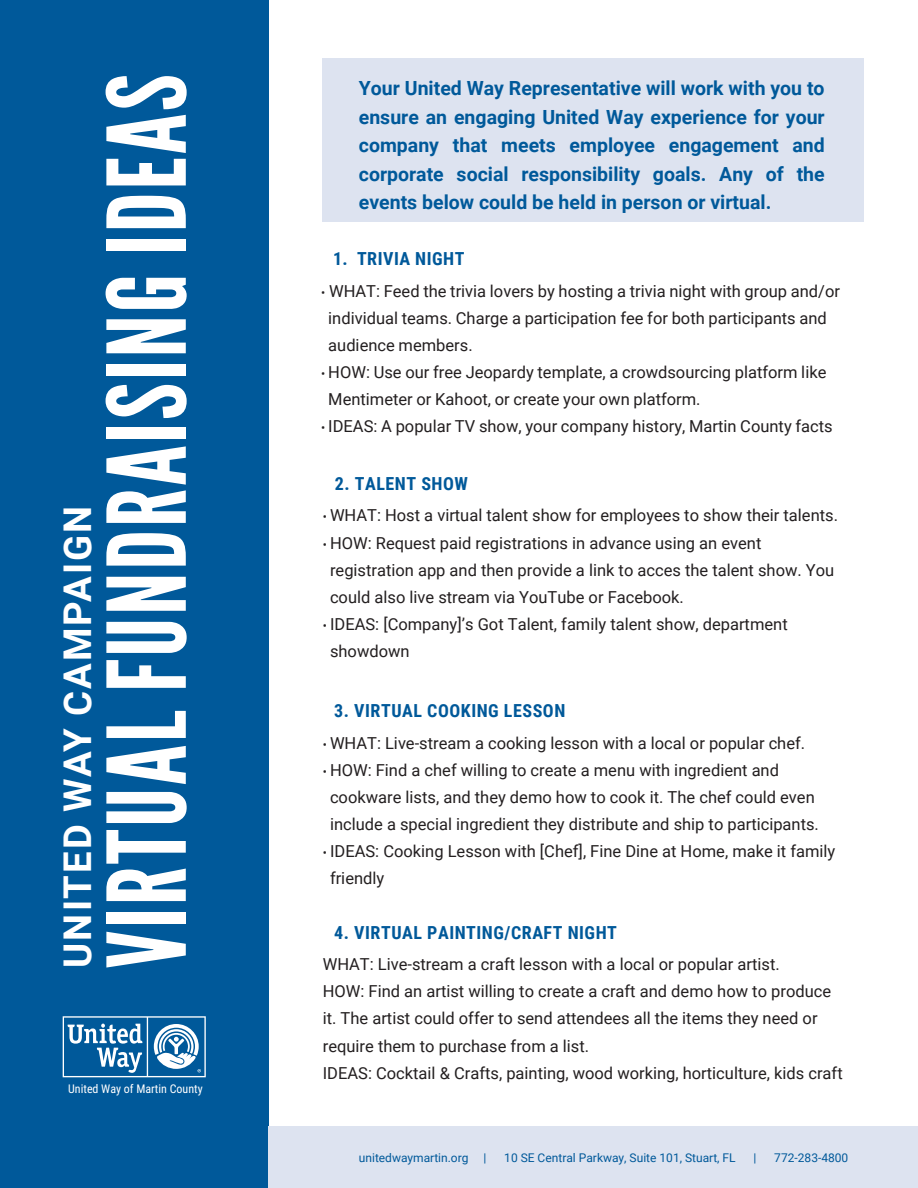
<style>
.page{position:relative;width:918px;height:1188px;background:#fff}
.page>*{position:absolute;margin:0;border:0;box-sizing:border-box;transform-origin:0 0}
.t1{font:108px "League Gothic";letter-spacing:.025em;color:#fff}
.t2{font:700 38.25px "Roboto";letter-spacing:.055em;color:#fff}
.t3{font:700 19.5px/28.5px "Roboto";color:#00599a;text-align:justify}
.t4{font:700 18px "Roboto Condensed";letter-spacing:.03em;color:#00599a}
.t5{font:16.5px/27.2px "Roboto";color:#231f20}
.t6{font:12px "Roboto";color:#00599a}
.t7{font:12px "Roboto Condensed";color:#fff}
.s1{font-style:inherit}
.s2{font-size:12.3px}
</style>
<div class="page">
<div style="left:322px;top:59px;width:542px;height:163px;background:#dde3f0"></div>
<div style="left:0;top:0;width:268px;height:1188px;background:#00599a"></div>
<div style="left:268px;top:1126px;width:650px;height:62px;background:#dde3f0"></div>
<svg style="left:63px;top:1016px;width:143px;height:61px"></svg>
<h2 class="t2" style="left:51px;top:968px;width:463px;rotate:-90deg">UNITED WAY CAMPAIGN</h2>
<h1 class="t1" style="left:83px;top:969px;width:896px;rotate:-90deg">VIRTUAL FUNDRAISING IDEAS</h1>
<p class="t7" style="left:68px;top:1080px;width:136px">United Way of Martin County</p>
<p class="t3" style="left:359px;top:74px;width:467px">Your United Way Representative will work with you to ensure an engaging United Way experience for your company that meets employee engagement and corporate social responsibility goals. <span class="s1">Any of the events below could be held in person or virtual.</span></p>
<p class="t4" style="left:333px;top:246px;width:133px">1. TRIVIA NIGHT</p>
<p class="t5" style="left:328px;top:277px;width:513px;text-indent:-7px"><span class="s2">•</span> WHAT: Feed the trivia lovers by hosting a trivia night with group and/or individual teams. Charge a participation fee for both participants and audience members.</p>
<p class="t5" style="left:328px;top:358px;width:500px;text-indent:-7px"><span class="s2">•</span> HOW: Use our free Jeopardy template, a crowdsourcing platform like<br>Mentimeter or Kahoot, or create your own platform.</p>
<p class="t5" style="left:321px;top:412px;width:513px"><span class="s2">•</span> IDEAS: A popular TV show, your company history, Martin County facts</p>
<p class="t4" style="left:335px;top:471px;width:135px">2. TALENT SHOW</p>
<p class="t5" style="left:323px;top:501px;width:517px"><span class="s2">•</span> WHAT: Host a virtual talent show for employees to show their talents.</p>
<p class="t5" style="left:330px;top:529px;width:506px;text-indent:-7px"><span class="s2">•</span> HOW: Request paid registrations in advance using an event registration app and then provide a link to acces the talent show. You could also live stream via YouTube or Facebook.</p>
<p class="t5" style="left:330px;top:610px;width:459px;text-indent:-7px"><span class="s2">•</span> IDEAS: [Company]’s Got Talent, family talent show, department showdown</p>
<p class="t4" style="left:334px;top:698px;width:233px">3. VIRTUAL COOKING LESSON</p>
<p class="t5" style="left:323px;top:729px;width:484px"><span class="s2">•</span> WHAT: Live-stream a cooking lesson with a local or popular chef.</p>
<p class="t5" style="left:330px;top:756px;width:490px;text-indent:-7px"><span class="s2">•</span> HOW: Find a chef willing to create a menu with ingredient and cookware lists, and they demo how to cook it. The chef could even include a special ingredient they distribute and ship to participants.</p>
<p class="t5" style="left:330px;top:837px;width:507px;text-indent:-7px"><span class="s2">•</span> IDEAS: Cooking Lesson with [Chef], Fine Dine at Home, make it family friendly</p>
<p class="t4" style="left:334px;top:920px;width:284px">4. VIRTUAL PAINTING/CRAFT NIGHT</p>
<p class="t5" style="left:323px;top:950px;width:521px">WHAT: Live-stream a craft lesson with a local or popular artist.<br>HOW: Find an artist willing to create a craft and demo how to produce it. The artist could offer to send attendees all the items they need or require them to purchase from a list.<br>IDEAS: Cocktail &amp; Crafts, painting, wood working, horticulture, kids craft</p>
<p class="t6" style="left:359px;top:1149px;width:129px">unitedwaymartin.org |</p>
<p class="t6" style="left:504px;top:1149px;width:233px">10 SE Central Parkway, Suite 101, Stuart, FL</p>
<p class="t6" style="left:754px;top:1149px;width:4px">|</p>
<p class="t6" style="left:774px;top:1149px;width:76px">772-283-4800</p>
</div>
